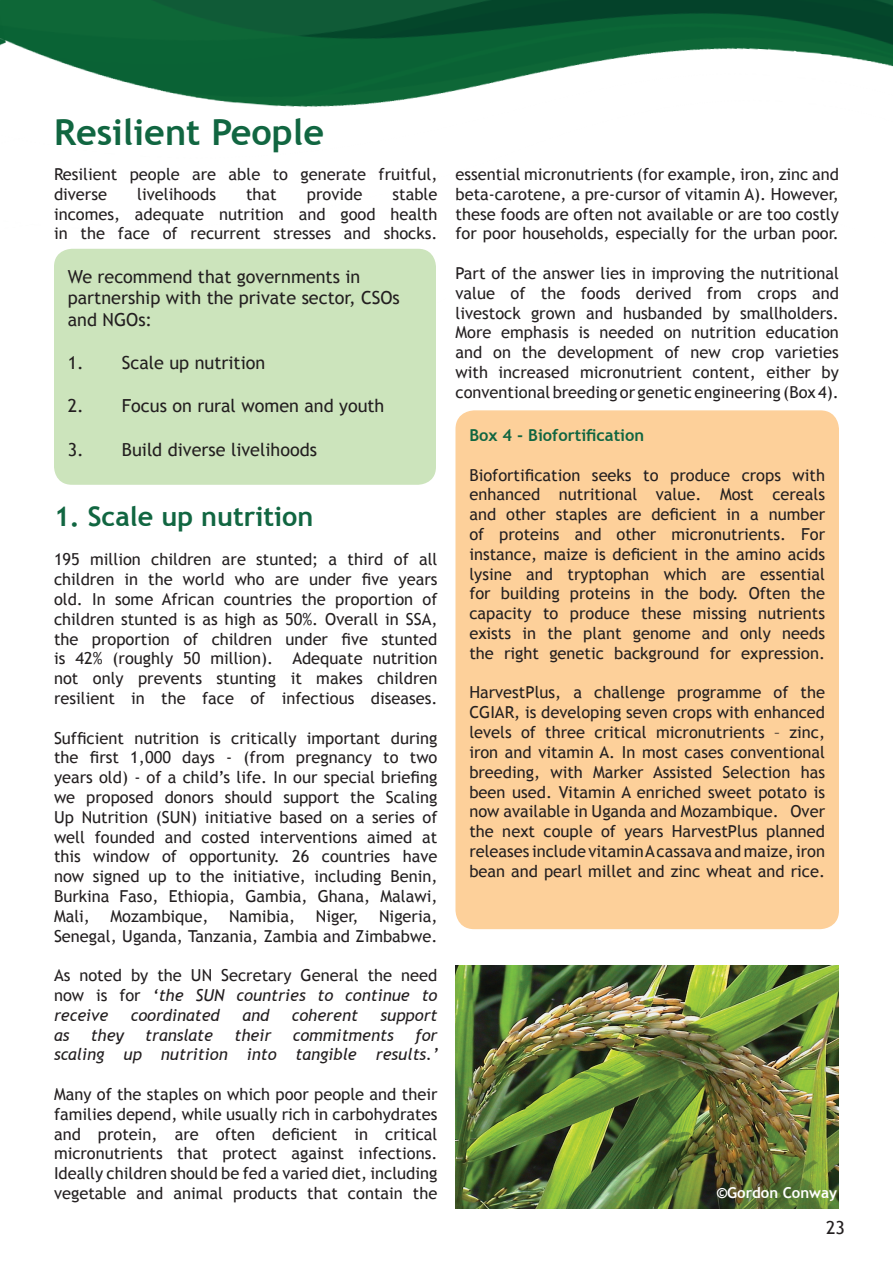
<style>
.page{position:relative;width:893px;height:1263px;background:#fff}
.page>*{position:absolute;margin:0;border:0;box-sizing:border-box;transform-origin:0 0}
.t1{font:700 36px "Trebuchet MS";color:#116641}
.t2{font:700 27px "Trebuchet MS";color:#116641}
.t3{font:18px/21.6px "Trebuchet MS";color:#231f20}
.t4{font:16.5px/19.8px "Trebuchet MS";color:#231f20;text-align:justify}
.t5{font:italic 16.5px/19.8px "Trebuchet MS";color:#231f20;text-align:right}
.t6{font:700 16.5px "Trebuchet MS";color:#116641}
.t7{font:700 15px "Trebuchet MS";color:#fff}
.s1{font-style:italic}
</style>
<div class="page">
<img style="left:0;top:0;width:893px;height:477px">
<div style="left:54px;top:249px;width:382px;height:236px;background:#cce4bc;border-radius:18px"></div>
<div style="left:456px;top:411px;width:382px;height:517px;background:#fdd09a;border-radius:18px"></div>
<div style="left:455px;top:410px;width:384px;height:519px;border:2px solid #fdd09a;border-radius:18px"></div>
<img style="left:455px;top:965px;width:384px;height:244px">
<h1 class="t1" style="left:54px;top:109px;width:272px">Resilient People</h1>
<p class="t4" style="left:54px;top:165px;width:385px">Resilient people are able to generate fruitful, diverse</p>
<p class="t4" style="left:54px;top:184px;width:385px;text-indent:338px">stable incomes, adequate nutrition and good health in the face of recurrent stresses and shocks.</p>
<p class="t4" style="left:137px;top:184px;width:80px">livelihoods</p>
<p class="t4" style="left:246px;top:184px;width:32px">that</p>
<p class="t4" style="left:307px;top:184px;width:57px">provide</p>
<p class="t3" style="left:68px;top:266px;width:334px">We recommend that governments in partnership with the private sector, CSOs and NGOs:</p>
<p class="t3" style="left:68px;top:352px;width:199px">1. Scale up nutrition</p>
<p class="t3" style="left:68px;top:395px;width:318px">2. Focus on rural women and youth</p>
<p class="t3" style="left:68px;top:439px;width:251px">3. Build diverse livelihoods</p>
<h2 class="t2" style="left:54px;top:499px;width:261px">1. Scale up nutrition</h2>
<p class="t4" style="left:54px;top:550px;width:385px">195 million children are stunted; a third of all children in the world who are under five years old. In some African countries the proportion of children stunted is as high as 50%. Overall in SSA, the proportion of children under five stunted is 42% (roughly 50 million). Adequate nutrition not only prevents stunting it makes children resilient in the face of infectious diseases.</p>
<p class="t4" style="left:54px;top:728px;width:385px">Sufficient nutrition is critically important during the first 1,000 days - (from pregnancy to two years old) - of a child’s life. In our special briefing we proposed donors should support the Scaling Up Nutrition (SUN) initiative based on a series of well founded and costed interventions aimed at this window of opportunity. 26 countries have now signed up to the initiative, including Benin, Burkina Faso, Ethiopia, Gambia, Ghana, Malawi, Mali, Mozambique, Namibia, Niger, Nigeria, Senegal, Uganda, Tanzania, Zambia and Zimbabwe.</p>
<p class="t4" style="left:54px;top:966px;width:385px">As noted by the UN Secretary General the need now is for <span class="s1">‘the SUN countries to continue to receive</span></p>
<p class="t5" style="left:131px;top:1005px;width:91px">coordinated</p>
<p class="t5" style="left:242px;top:1005px;width:28px">and</p>
<p class="t5" style="left:292px;top:1005px;width:68px">coherent</p>
<p class="t5" style="left:381px;top:1005px;width:58px">support</p>
<p class="t5" style="left:54px;top:1025px;width:386px">for<br>scaling up nutrition into tangible results.’</p>
<p class="t4" style="left:54px;top:1084px;width:385px">Many of the staples on which poor people and their families depend, while usually rich in carbohydrates and protein, are often deficient in critical micronutrients that protect against infections.<br>Ideally children should be fed a varied diet, including vegetable and animal products that contain the</p>
<p class="t5" style="left:54px;top:1025px;width:17px">as</p>
<p class="t5" style="left:91px;top:1025px;width:35px">they</p>
<p class="t5" style="left:145px;top:1025px;width:69px">translate</p>
<p class="t5" style="left:234px;top:1025px;width:38px">their</p>
<p class="t5" style="left:293px;top:1025px;width:103px">commitments</p>
<p class="t4" style="left:455px;top:165px;width:385px">essential micronutrients (for example, iron, zinc and beta-carotene, a pre-cursor of vitamin A). However, these foods are often not available or are too costly for poor households, especially for the urban poor.</p>
<p class="t4" style="left:455px;top:264px;width:385px">Part of the answer lies in improving the nutritional value of the foods derived from crops and livestock grown and husbanded by smallholders.<br>More emphasis is needed on nutrition education and on the development of new crop varieties with increased micronutrient content, either by conventional breeding or genetic engineering (Box 4).</p>
<p class="t6" style="left:469px;top:425px;width:176px">Box 4 - Biofortification</p>
<p class="t4" style="left:469px;top:465px;width:357px">Biofortification seeks to produce crops with enhanced nutritional value. Most cereals and other staples are deficient in a number of proteins and other micronutrients. For instance, maize is deficient in the amino acids lysine and tryptophan which are essential for building proteins in the body. Often the capacity to produce these missing nutrients exists in the plant genome and only needs the right genetic background for expression.</p>
<p class="t4" style="left:469px;top:683px;width:357px">HarvestPlus, a challenge programme of the CGIAR, is developing seven crops with enhanced levels of three critical micronutrients – zinc, iron and vitamin A. In most cases conventional breeding, with Marker Assisted Selection has been used. Vitamin A enriched sweet potato is now available in Uganda and Mozambique. Over the next couple of years HarvestPlus planned releases include vitamin A cassava and maize, iron bean and pearl millet and zinc wheat and rice.</p>
<p class="t7" style="left:716px;top:1183px;width:122px">©Gordon Conway</p>
<p class="t3" style="left:826px;top:1217px;width:20px">23</p>
</div>
